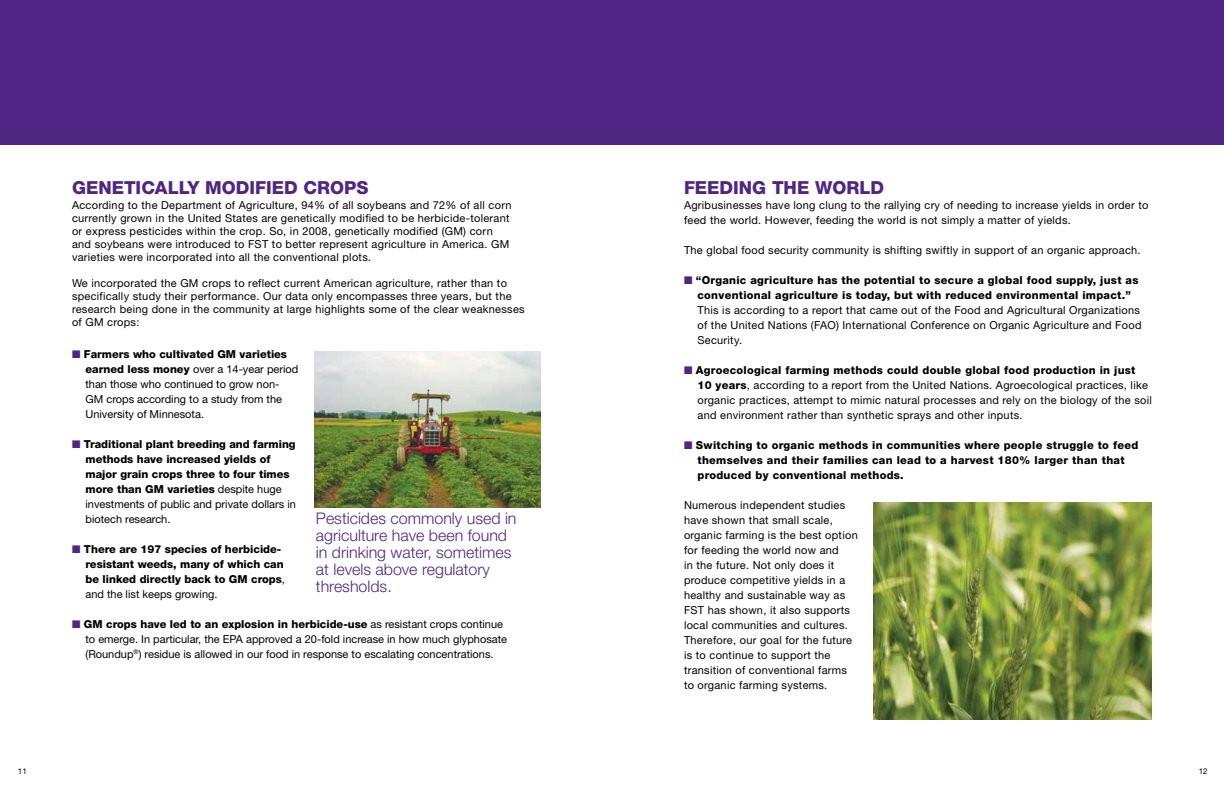
<style>
.page{position:relative;width:1224px;height:792px;background:#fff}
.page>*{position:absolute;margin:0;border:0;box-sizing:border-box;transform-origin:0 0}
.t1{font:800 18px "Helvetica Neue";color:#4f2683}
.t2{font:300 16px/17px "Helvetica Neue";color:#4f2683}
.t3{font:11px/15px "Helvetica Neue";letter-spacing:.025em;color:#000}
.t4{font:11px/15px "Helvetica Neue";color:#000}
.t5{font:800 11px/15px "Helvetica Neue";color:#000}
.t6{font:800 11px/15px "Helvetica Neue";letter-spacing:.025em;color:#000;text-align:center}
.t7{font:8px "Helvetica Neue";color:#000}
.s1{color:#4f2683}
.s2{font-weight:800}
.s3{font-weight:400}
</style>
<div class="page">
<div style="left:0;top:0;width:1224px;height:144px;background:#4f2683"></div>
<img style="left:314px;top:351px;width:226px;height:156px">
<img style="left:873px;top:503px;width:279px;height:217px">
<h1 class="t1" style="left:72px;top:177px;width:298px">genetically modified crops</h1>
<p class="t3" style="left:72px;top:198px;width:441px;line-height:13px">According to the Department of Agriculture, 94% of all soybeans and 72% of all corn currently grown in the United States are genetically modified to be herbicide-tolerant or express pesticides within the crop. So, in 2008, genetically modified (GM) corn and soybeans were introduced to FST to better represent agriculture in America. GM varieties were incorporated into all the conventional plots.</p>
<p class="t3" style="left:72px;top:276px;width:454px;line-height:13px">We incorporated the GM crops to reflect current American agriculture, rather than to specifically study their performance. Our data only encompasses three years, but the research being done in the community at large highlights some of the clear weaknesses of GM crops:</p>
<p class="t4" style="left:85px;top:346px;width:214px;text-indent:-13px"><span class="s1">■</span> <span class="s2">Farmers who cultivated GM varieties earned less money</span> over a 14-year period than those who continued to grow non-GM crops according to a study from the University of Minnesota.</p>
<p class="t5" style="left:85px;top:436px;width:212px;text-indent:-13px"><span class="s1">■</span> Traditional plant breeding and farming methods have increased yields of major grain crops three to four times more than GM varieties <span class="s3">despite huge investments of public and private dollars in biotech research.</span></p>
<p class="t5" style="left:85px;top:541px;width:201px;text-indent:-13px"><span class="s1">■</span> There are 197 species of herbicide&shy;resistant weeds, many of which can be linked directly back to GM crops<span class="s3">, and the list keeps growing.</span></p>
<p class="t4" style="left:85px;top:616px;width:423px;text-indent:-13px"><span class="s1">■</span> <span class="s2">GM crops have led to an explosion in herbicide-use</span> as resistant crops continue to emerge. In particular, the EPA approved a 20-fold increase in how much glyphosate (Roundup<sup>®</sup>) residue is allowed in our food in response to escalating concentrations.</p>
<h2 class="t2" style="left:316px;top:509px;width:202px">Pesticides commonly used in agriculture have been found in drinking water, sometimes at levels above regulatory thresholds.</h2>
<h1 class="t1" style="left:684px;top:177px;width:201px">Feeding the world</h1>
<p class="t3" style="left:684px;top:197px;width:466px">Agribusinesses have long clung to the rallying cry of needing to increase yields in order to feed the world. However, feeding the world is not simply a matter of yields.</p>
<p class="t3" style="left:684px;top:242px;width:458px">The global food security community is shifting swiftly in support of an organic approach.</p>
<p class="t6" style="left:684px;top:272px;width:456px"><span class="s1">■</span> “Organic agriculture has the potential to secure a global food supply, just as conventional agriculture is today, but with reduced environmental impact.”</p>
<p class="t3" style="left:697px;top:302px;width:446px">This is according to a report that came out of the Food and Agricultural Organizations of the United Nations (FAO) International Conference on Organic Agriculture and Food<br>Security.</p>
<p class="t3" style="left:697px;top:362px;width:456px;text-indent:-13px"><span class="s1">■</span> <span class="s2">Agroecological farming methods could double global food production in just 10 years</span>, according to a report from the United Nations. Agroecological practices, like organic practices, attempt to mimic natural processes and rely on the biology of the soil and environment rather than synthetic sprays and other inputs.</p>
<p class="t6" style="left:697px;top:437px;width:442px;text-align:left;text-indent:-13px"><span class="s1">■</span> Switching to organic methods in communities where people struggle to feed themselves and their families can lead to a harvest 180% larger than that produced by conventional methods.</p>
<p class="t3" style="left:684px;top:497px;width:175px">Numerous independent studies have shown that small scale, organic farming is the best option for feeding the world now and<br>in the future. Not only does it produce competitive yields in a healthy and sustainable way as<br>FST has shown, it also supports local communities and cultures.<br>Therefore, our goal for the future is to continue to support the transition of conventional farms to organic farming systems.</p>
<p class="t7" style="left:18px;top:766px;width:10px">11</p>
<p class="t7" style="left:1199px;top:766px;width:10px">12</p>
</div>
